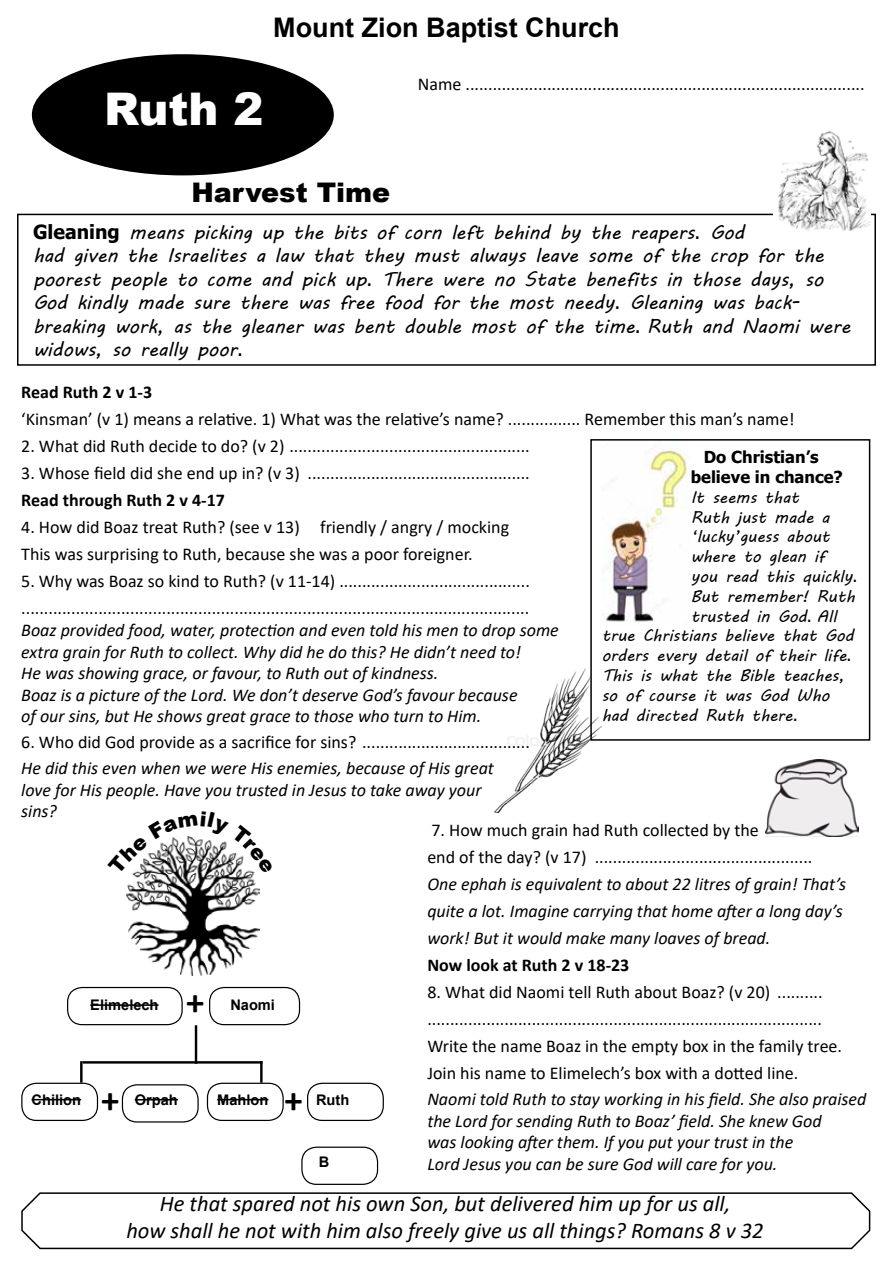
<style>
.page{position:relative;width:893px;height:1263px;background:#fff}
.page>*{position:absolute;margin:0;border:0;box-sizing:border-box;transform-origin:0 0}
.t1{font:900 45px "Arial";color:#fff}
.t2{font:700 36.6px "Calibri";color:#000}
.t3{font:700 27px "Arial";color:#000}
.t4{font:900 27px "Arial";color:#000}
.t5{font:italic 22.5px/27px "Calibri";color:#000;text-align:center}
.t6{font:19.5px/23.4px "MV Boli";color:#000}
.t7{font:18px/27px "Calibri";color:#000}
.t8{font:italic 18px/21.6px "Calibri";color:#000}
.t9{font:700 18px "Calibri";color:#000}
.t10{font:16.5px "MV Boli";color:#000}
.t11{font:700 16.5px/19.8px "Tahoma";color:#000}
.t12{font:700 14.55px "Arial";color:#000}
.s1{font-family:"Tahoma";font-weight:700}
.s2{font-family:"Tahoma"}
</style>
<div class="page">
<img style="left:494px;top:669px;width:108px;height:144px">
<div style="left:32px;top:54px;width:302px;height:121px;background:#000;border-radius:50%"></div>
<img style="left:602px;top:442px;width:85px;height:180px">
<div style="left:17px;top:214px;width:859px;height:152px;border:2px solid #000"></div>
<div style="left:301px;top:1146px;width:77px;height:39px;border:1px solid #000;border-radius:15px"></div>
<img style="left:126px;top:874px;width:134px;height:101px">
<hr style="left:90px;top:1004px;width:69px;height:2px;background:#000">
<div style="left:67px;top:987px;width:116px;height:38px;border:1px solid #000;border-radius:15px"></div>
<div style="left:209px;top:987px;width:91px;height:38px;border:1px solid #000;border-radius:15px"></div>
<hr style="left:195px;top:1025px;width:2px;height:38px;background:#000">
<hr style="left:83px;top:1061px;width:114px;height:2px;background:#000">
<hr style="left:196px;top:1061px;width:67px;height:2px;background:#000">
<hr style="left:80px;top:1061px;width:3px;height:22px;background:#000">
<div style="left:21px;top:1083px;width:77px;height:38px;border:1px solid #000;border-radius:15px"></div>
<hr style="left:32px;top:1099px;width:49px;height:1px;background:#000">
<hr style="left:260px;top:1061px;width:3px;height:22px;background:#000">
<div style="left:207px;top:1083px;width:77px;height:38px;border:1px solid #000;border-radius:15px"></div>
<hr style="left:217px;top:1099px;width:51px;height:1px;background:#000">
<div style="left:122px;top:1084px;width:77px;height:38px;border:1px solid #000;border-radius:15px"></div>
<div style="left:307px;top:1083px;width:77px;height:38px;border:1px solid #000;border-radius:15px"></div>
<hr style="left:135px;top:1099px;width:43px;height:1px;background:#000">
<div style="left:590px;top:439px;width:280px;height:302px;border:2px solid #000"></div>
<img style="left:773px;top:131px;width:97px;height:100px">
<img style="left:765px;top:759px;width:94px;height:77px">
<svg style="left:21px;top:1192px;width:850px;height:58px"></svg>
<svg style="left:132px;top:836px;width:123px;height:38px"></svg>
<h3 class="t3" style="left:273px;top:8px;width:348px">Mount Zion Baptist Church</h3>
<h1 class="t1" style="left:104px;top:76px;width:161px">Ruth 2</h1>
<p class="t7" style="left:418px;top:70px;width:448px">Name ........................................................................................</p>
<h3 class="t4" style="left:191px;top:173px;width:200px">Harvest Time</h3>
<p class="t6" style="left:33px;top:220px;width:819px"><span class="s1">Gleaning</span> means picking up the bits of corn left behind by the reapers<span class="s2">.</span> God<br>had given the Israelites a law that they must always leave some of the crop for the poorest people to come and pick up<span class="s2">.</span> There were no State benefits in those days, so God kindly made sure there was free food for the most needy<span class="s2">.</span> Gleaning was back&shy;breaking work, as the gleaner was bent double most of the time<span class="s2">.</span> Ruth and Naomi were widows, so really poor<span class="s2">.</span></p>
<p class="t9" style="left:21px;top:380px;width:132px">Read Ruth 2 v 1-3</p>
<p class="t7" style="left:21px;top:405px;width:775px">‘Kinsman’ (v 1) means a relative. 1) What was the relative’s name? ................ Remember this man’s name!</p>
<p class="t7" style="left:21px;top:432px;width:510px">2. What did Ruth decide to do? (v 2) .....................................................</p>
<p class="t7" style="left:21px;top:459px;width:510px">3. Whose field did she end up in? (v 3) .................................................</p>
<p class="t9" style="left:21px;top:488px;width:205px">Read through Ruth 2 v 4-17</p>
<p class="t7" style="left:21px;top:513px;width:489px">4. How did Boaz treat Ruth? (see v 13) friendly / angry / mocking<br>This was surprising to Ruth, because she was a poor foreigner.</p>
<p class="t7" style="left:21px;top:567px;width:510px">5. Why was Boaz so kind to Ruth? (v 11-14) .......................................... ................................................................................................................</p>
<p class="t8" style="left:21px;top:618px;width:539px">Boaz provided food, water, protection and even told his men to drop some extra grain for Ruth to collect. Why did he do this? He didn’t need to!<br>He was showing grace, or favour, to Ruth out of kindness.<br>Boaz is a picture of the Lord. We don’t deserve God’s favour because<br>of our sins, but He shows great grace to those who turn to Him.</p>
<p class="t7" style="left:21px;top:728px;width:510px">6. Who did God provide as a sacrifice for sins? .....................................</p>
<p class="t8" style="left:21px;top:756px;width:474px">He did this even when we were His enemies, because of His great love for His people. Have you trusted in Jesus to take away your sins?</p>
<p class="t11" style="left:691px;top:448px;width:154px;text-indent:13px">Do Christian’s believe in chance?</p>
<p class="t10" style="left:691px;top:486px;width:110px">It seems that</p>
<p class="t10" style="left:691px;top:506px;width:140px">Ruth just made a</p>
<p class="t10" style="left:691px;top:525px;width:141px">‘lucky’guess about</p>
<p class="t10" style="left:691px;top:545px;width:136px">where to glean if</p>
<p class="t10" style="left:691px;top:565px;width:168px">you read this quickly<span class="s2">.</span></p>
<p class="t10" style="left:691px;top:585px;width:166px">But remember! Ruth</p>
<p class="t10" style="left:691px;top:605px;width:147px">trusted in God<span class="s2">.</span> All</p>
<p class="t10" style="left:602px;top:624px;width:254px">true Christians believe that God</p>
<p class="t10" style="left:602px;top:644px;width:251px">orders every detail of their life<span class="s2">.</span></p>
<p class="t10" style="left:602px;top:664px;width:244px">This is what the Bible teaches,</p>
<p class="t10" style="left:602px;top:684px;width:229px">so of course it was God Who</p>
<p class="t10" style="left:602px;top:704px;width:198px">had directed Ruth there<span class="s2">.</span></p>
<p class="t12" style="left:90px;top:995px;width:70px">Elimelech</p>
<h2 class="t2" style="left:186px;top:976px;width:20px">+</h2>
<p class="t12" style="left:230px;top:995px;width:46px">Naomi</p>
<p class="t12" style="left:32px;top:1089px;width:51px">Chilion</p>
<h2 class="t2" style="left:101px;top:1073px;width:20px">+</h2>
<p class="t12" style="left:135px;top:1089px;width:45px">Orpah</p>
<p class="t12" style="left:217px;top:1089px;width:53px">Mahlon</p>
<h2 class="t2" style="left:285px;top:1073px;width:20px">+</h2>
<p class="t12" style="left:316px;top:1089px;width:35px">Ruth</p>
<p class="t12" style="left:319px;top:1151px;width:12px">B</p>
<p class="t7" style="left:427px;top:816px;width:387px">7. How much grain had Ruth collected by the<br>end of the day? (v 17) ................................................</p>
<p class="t8" style="left:427px;top:870px;width:420px;line-height:27px">One ephah is equivalent to about 22 litres of grain! That’s quite a lot. Imagine carrying that home after a long day’s work! But it would make many loaves of bread.</p>
<p class="t9" style="left:427px;top:953px;width:204px">Now look at Ruth 2 v 18-23</p>
<p class="t7" style="left:427px;top:978px;width:416px">8. What did Naomi tell Ruth about Boaz? (v 20) .......... .......................................................................................<br>Write the name Boaz in the empty box in the family tree.<br>Join his name to Elimelech’s box with a dotted line.</p>
<p class="t8" style="left:427px;top:1088px;width:441px">Naomi told Ruth to stay working in his field. She also praised the Lord for sending Ruth to Boaz’ field. She knew God<br>was looking after them. If you put your trust in the<br>Lord Jesus you can be sure God will care for you.</p>
<p class="t5" style="left:126px;top:1189px;width:639px">He that spared not his own Son, but delivered him up for us all,<br>how shall he not with him also freely give us all things? Romans 8 v 32</p>
</div>
